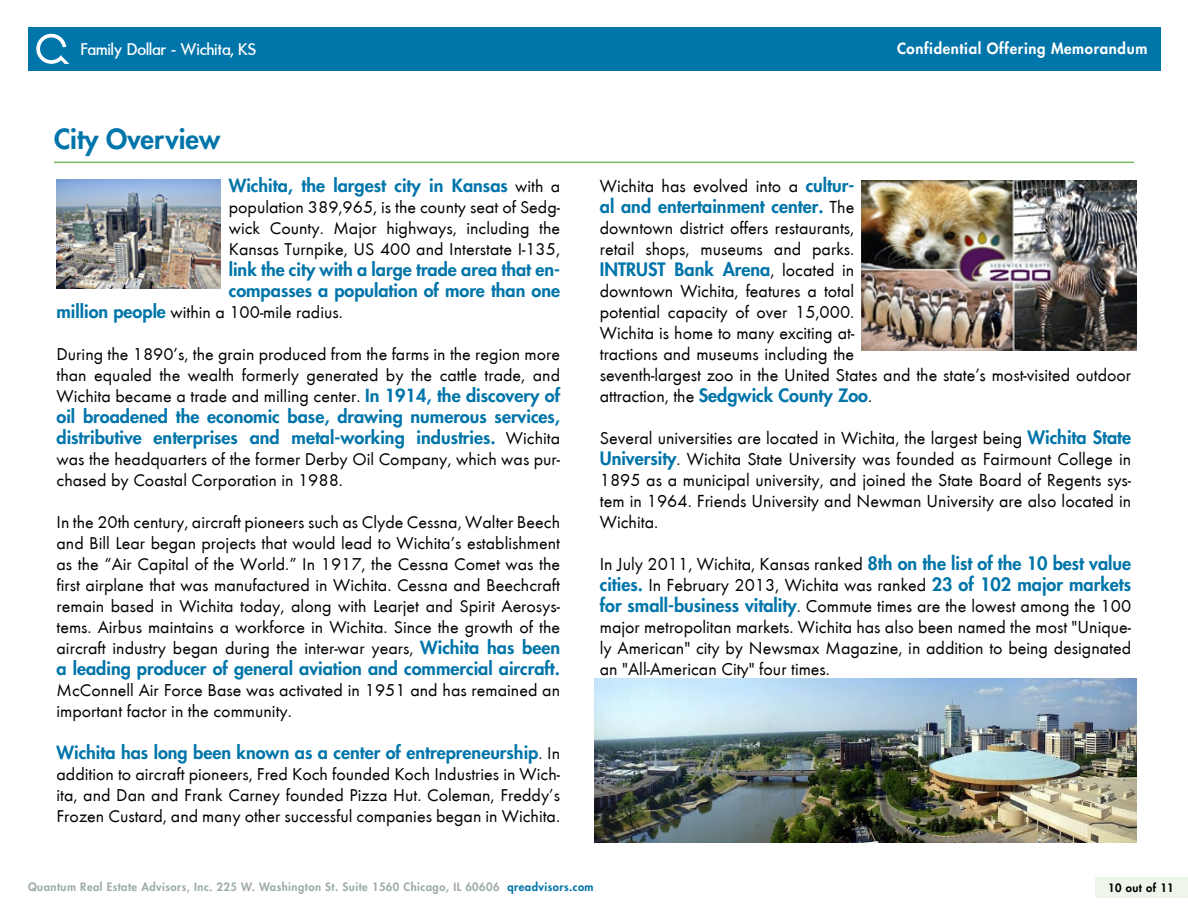
<style>
.page{position:relative;width:1188px;height:918px;background:#fff}
.page>*{position:absolute;margin:0;border:0;box-sizing:border-box;transform-origin:0 0}
.t1{font:800 27px "Futura";color:#0075a9}
.t2{font:18px/21px "Futura TEE";color:#000}
.t3{font:800 18px "Futura";color:#0075a9}
.t4{font:500 18px "Futura";letter-spacing:.04em;color:#fff}
.t5{font:17.7px/21px "Futura TEE";color:#000;text-align:justify}
.t6{font:800 17.7px/21px "Futura";color:#0075a9}
.t7{font:800 15px "Futura";letter-spacing:.04em;color:#fff}
.t8{font:800 11.25px "Futura";letter-spacing:.04em;color:#9eacaa}
.t9{font:800 11.25px "Futura";letter-spacing:.04em;color:#000}
.s1{font-family:"Futura TEE";font-weight:400;color:#000}
.s2{font-family:"Futura";font-weight:800;color:#0075a9}
.s3{color:#0075a9}
</style>
<div class="page">
<div style="left:28px;top:27px;width:1133px;height:43px;background:#0075a9"></div>
<svg style="left:36px;top:34px;width:33px;height:30px"></svg>
<div style="left:1095px;top:877px;width:93px;height:21px;background:#eef5ea"></div>
<hr style="left:54px;top:162px;width:1080px;height:1px;background:#7cba62">
<img style="left:594px;top:679px;width:543px;height:163px">
<img style="left:861px;top:180px;width:276px;height:170px">
<img style="left:57px;top:179px;width:164px;height:109px">
<p class="t4" style="left:81px;top:40px;width:176px">Family Dollar - Wichita, KS</p>
<p class="t7" style="left:897px;top:39px;width:252px">Confidential Offering Memorandum</p>
<h1 class="t1" style="left:54px;top:122px;width:168px">City Overview</h1>
<p class="t6" style="left:229px;top:175px;width:333px">Wichita, the largest city in Kansas <span class="s1">with a</span></p>
<p class="t5" style="left:229px;top:197px;width:333px">population 389,965, is the county seat of Sedg&shy;wick County. Major highways, including the Kansas Turnpike, US 400 and Interstate I-135,</p>
<p class="t6" style="left:229px;top:259px;width:333px">link the city with a large trade area that en&shy;compasses a population of more than one</p>
<p class="t5" style="left:57px;top:302px;width:288px"><span class="s2">million people</span> within a 100-mile radius.</p>
<p class="t5" style="left:57px;top:344px;width:505px">During the 1890’s, the grain produced from the farms in the region more than equaled the wealth formerly generated by the cattle trade, and Wichita became a trade and milling center. <span class="s2">In 1914, the discovery of</span></p>
<p class="t6" style="left:57px;top:406px;width:505px">oil broadened the economic base, drawing numerous services, distributive enterprises and metal-working industries. <span class="s1">Wichita</span></p>
<p class="t5" style="left:57px;top:449px;width:505px">was the headquarters of the former Derby Oil Company, which was pur&shy;chased by Coastal Corporation in 1988.</p>
<p class="t5" style="left:57px;top:512px;width:505px">In the 20th century, aircraft pioneers such as Clyde Cessna, Walter Beech and Bill Lear began projects that would lead to Wichita’s establishment as the “Air Capital of the World.” In 1917, the Cessna Comet was the first airplane that was manufactured in Wichita. Cessna and Beechcraft remain based in Wichita today, along with Learjet and Spirit Aerosys&shy;tems. Airbus maintains a workforce in Wichita. Since the growth of the aircraft industry began during the inter-war years, <span class="s2">Wichita has been</span></p>
<p class="t6" style="left:57px;top:658px;width:505px">a leading producer of general aviation and commercial aircraft.</p>
<p class="t5" style="left:57px;top:680px;width:505px">McConnell Air Force Base was activated in 1951 and has remained an important factor in the community.</p>
<p class="t6" style="left:57px;top:742px;width:505px">Wichita has long been known as a center of entrepreneurship<span class="s1">. In</span></p>
<p class="t5" style="left:57px;top:764px;width:505px">addition to aircraft pioneers, Fred Koch founded Koch Industries in Wich&shy;ita, and Dan and Frank Carney founded Pizza Hut. Coleman, Freddy’s Frozen Custard, and many other successful companies began in Wichita.</p>
<p class="t2" style="left:600px;top:175px;width:256px">Wichita has evolved into a <span class="s2">cultur-</span></p>
<p class="t3" style="left:600px;top:195px;width:256px">al and entertainment center. <span class="s1">The</span></p>
<p class="t2" style="left:600px;top:217px;width:256px">downtown district offers restaurants, retail shops, museums and parks.</p>
<p class="t3" style="left:600px;top:258px;width:256px">INTRUST Bank Arena<span class="s1">, located in</span></p>
<p class="t2" style="left:600px;top:280px;width:533px">downtown Wichita, features a total<br>potential capacity of over 15,000.<br>Wichita is home to many exciting at-<br>tractions and museums including the<br>seventh-largest zoo in the United States and the state’s most-visited outdoor</p>
<p class="t3" style="left:600px;top:384px;width:274px"><span class="s1">attraction, the</span> Sedgwick County Zoo<span class="s1">.</span></p>
<p class="t2" style="left:600px;top:427px;width:533px;text-align:justify">Several universities are located in Wichita, the largest being <span class="s2">Wichita State University</span>. Wichita State University was founded as Fairmount College in 1895 as a municipal university, and joined the State Board of Regents sys&shy;tem in 1964. Friends University and Newman University are also located in Wichita.</p>
<p class="t2" style="left:600px;top:553px;width:533px;text-align:justify">In July 2011, Wichita, Kansas ranked <span class="s2">8th on the list of the 10 best value cities.</span> In February 2013, Wichita was ranked <span class="s2">23 of 102 major markets for small-business vitality</span>. Commute times are the lowest among the 100 major metropolitan markets. Wichita has also been named the most "Unique&shy;ly American" city by Newsmax Magazine, in addition to being designated an "All-American City" four times.</p>
<p class="t8" style="left:28px;top:880px;width:567px">Quantum Real Estate Advisors, Inc. 225 W. Washington St. Suite 1560 Chicago, IL 60606 <span class="s3">qreadvisors.com</span></p>
<p class="t9" style="left:1108px;top:881px;width:67px">10 out of 11</p>
</div>
